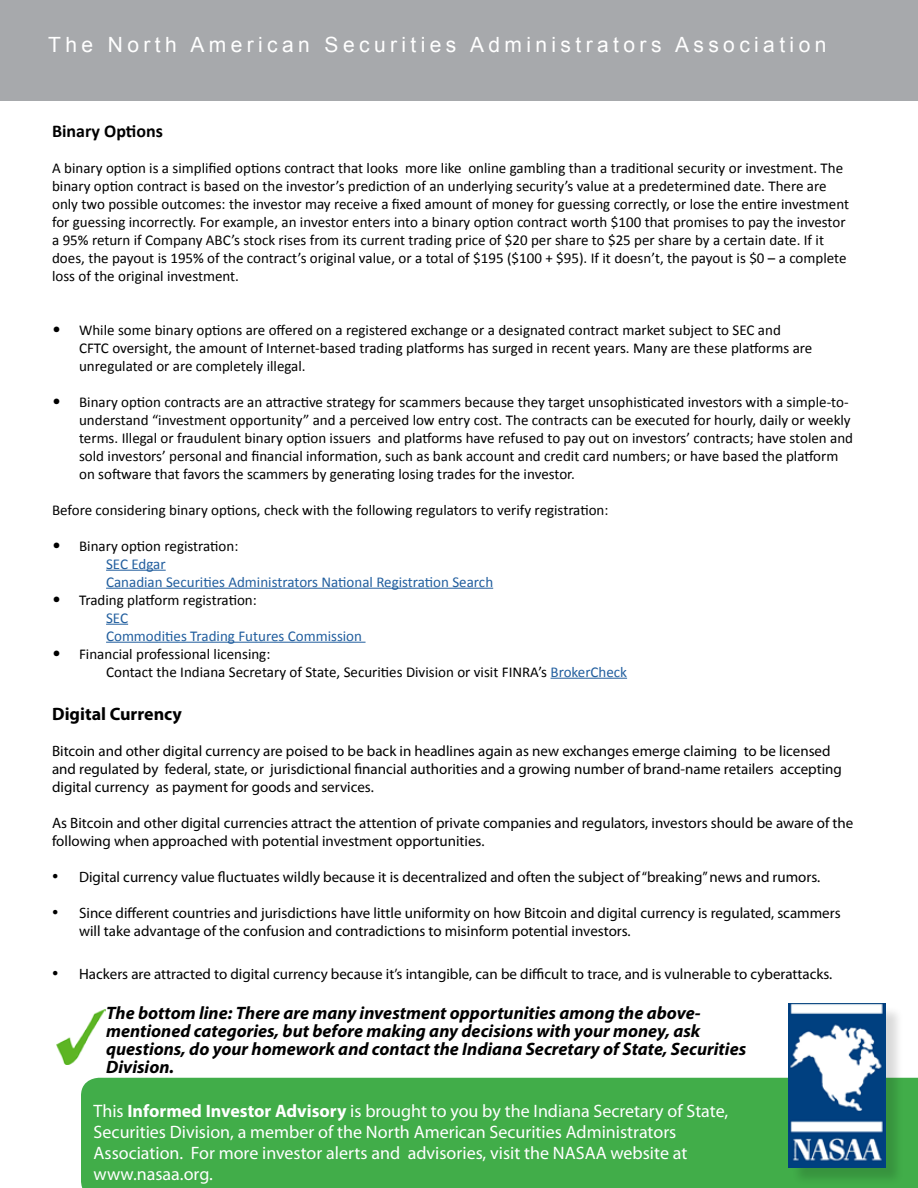
<style>
.page{position:relative;width:918px;height:1188px;background:#fff}
.page>*{position:absolute;margin:0;border:0;box-sizing:border-box;transform-origin:0 0}
.t1{font:21px "Arial";letter-spacing:.21em;color:#fff}
.t2{font:18px/21px "Myriad Pro";color:#fff}
.t3{font:italic 700 18px/18px "Myriad Pro";color:#000}
.t4{font:700 18px "Myriad Pro";color:#000}
.t5{font:700 18px "Calibri";color:#000}
.t6{font:15px/18px "Calibri";color:#000}
.t7{font:15px/18px "Myriad Pro";color:#000}
.t8{font:15px/18px "Calibri";color:#215e9e}
.s1{font-size:18px}
.s2{font-size:18px;color:#000}
.s3{color:#000}
.s4{color:#215e9e}
.s5{font-family:"Times New Roman";font-size:18px}
.s6{font-weight:700}
</style>
<div class="page">
<div style="left:81px;top:1078px;width:837px;height:110px;background:#41ad49"></div>
<div style="left:791px;top:1006px;width:113px;height:180px;background:#000;opacity:.15"></div>
<img style="left:789px;top:1003px;width:96px;height:165px">
<div style="left:0;top:0;width:918px;height:100px;background:#a7a9ac"></div>
<hr style="left:106px;top:570px;width:60px;height:1px;background:#215e9e">
<hr style="left:106px;top:588px;width:387px;height:1px;background:#215e9e">
<svg style="left:106px;top:624px;width:22px;height:1px"></svg>
<hr style="left:106px;top:642px;width:260px;height:1px;background:#215e9e">
<hr style="left:551px;top:678px;width:76px;height:1px;background:#215e9e">
<img style="left:57px;top:1009px;width:48px;height:55px">
<h1 class="t1" style="left:48px;top:31px;width:780px">The North American Securities Administrators Association</h1>
<p class="t5" style="left:52px;top:119px;width:112px">Binary Options</p>
<p class="t6" style="left:52px;top:159px;width:799px">A binary option is a simplified options contract that looks more like online gambling than a traditional security or investment. The binary option contract is based on the investor’s prediction of an underlying security’s value at a predetermined date. There are only two possible outcomes: the investor may receive a fixed amount of money for guessing correctly, or lose the entire investment for guessing incorrectly. For example, an investor enters into a binary option contract worth $100 that promises to pay the investor a 95% return if Company ABC’s stock rises from its current trading price of $20 per share to $25 per share by a certain date. If it does, the payout is 195% of the contract’s original value, or a total of $195 ($100 + $95). If it doesn’t, the payout is $0 – a complete loss of the original investment.</p>
<p class="t6" style="left:79px;top:321px;width:735px;text-indent:-27px"><span class="s1">•</span> While some binary options are offered on a registered exchange or a designated contract market subject to SEC and<br>CFTC oversight, the amount of Internet-based trading platforms has surged in recent years. Many are these platforms are unregulated or are completely illegal.</p>
<p class="t6" style="left:79px;top:393px;width:776px;text-indent:-27px"><span class="s1">•</span> Binary option contracts are an attractive strategy for scammers because they target unsophisticated investors with a simple-to&shy;understand “investment opportunity” and a perceived low entry cost. The contracts can be executed for hourly, daily or weekly terms. Illegal or fraudulent binary option issuers and platforms have refused to pay out on investors’ contracts; have stolen and sold investors’ personal and financial information, such as bank account and credit card numbers; or have based the platform on software that favors the scammers by generating losing trades for the investor.</p>
<p class="t6" style="left:52px;top:501px;width:558px">Before considering binary options, check with the following regulators to verify registration:</p>
<p class="t8" style="left:106px;top:537px;width:389px;text-indent:-54px"><span class="s2">•</span> <span class="s3">Binary option registration:<br></span>SEC Edgar<br>Canadian Securities Administrators National Registration Search</p>
<p class="t8" style="left:106px;top:591px;width:258px;text-indent:-54px"><span class="s2">•</span> <span class="s3">Trading platform registration:<br></span>SEC<br>Commodities Trading Futures Commission</p>
<p class="t6" style="left:106px;top:645px;width:523px;text-indent:-54px"><span class="s1">•</span> Financial professional licensing:<br>Contact the Indiana Secretary of State, Securities Division or visit FINRA’s <span class="s4">BrokerCheck</span></p>
<p class="t4" style="left:52px;top:702px;width:131px">Digital Currency</p>
<p class="t7" style="left:52px;top:741px;width:791px">Bitcoin and other digital currency are poised to be back in headlines again as new exchanges emerge claiming to be licensed and regulated by federal, state, or jurisdictional financial authorities and a growing number of brand-name retailers accepting digital currency as payment for goods and services.</p>
<p class="t7" style="left:52px;top:813px;width:803px">As Bitcoin and other digital currencies attract the attention of private companies and regulators, investors should be aware of the following when approached with potential investment opportunities.</p>
<p class="t7" style="left:52px;top:867px;width:770px"><span class="s5">•</span> Digital currency value fluctuates wildly because it is decentralized and often the subject of “breaking” news and rumors.</p>
<p class="t7" style="left:79px;top:903px;width:763px;text-indent:-27px"><span class="s5">•</span> Since different countries and jurisdictions have little uniformity on how Bitcoin and digital currency is regulated, scammers will take advantage of the confusion and contradictions to misinform potential investors.</p>
<p class="t7" style="left:52px;top:965px;width:782px"><span class="s5">•</span> Hackers are attracted to digital currency because it’s intangible, can be difficult to trace, and is vulnerable to cyberattacks.</p>
<p class="t3" style="left:106px;top:1003px;width:642px">The bottom line: There are many investment opportunities among the above&shy;mentioned categories, but before making any decisions with your money, ask questions, do your homework and contact the Indiana Secretary of State, Securities Division.</p>
<p class="t2" style="left:94px;top:1100px;width:636px">This <span class="s6">Informed Investor Advisory</span> is brought to you by the Indiana Secretary of State, Securities Division, a member of the North American Securities Administrators Association. For more investor alerts and advisories, visit the NASAA website at www.nasaa.org.</p>
</div>
